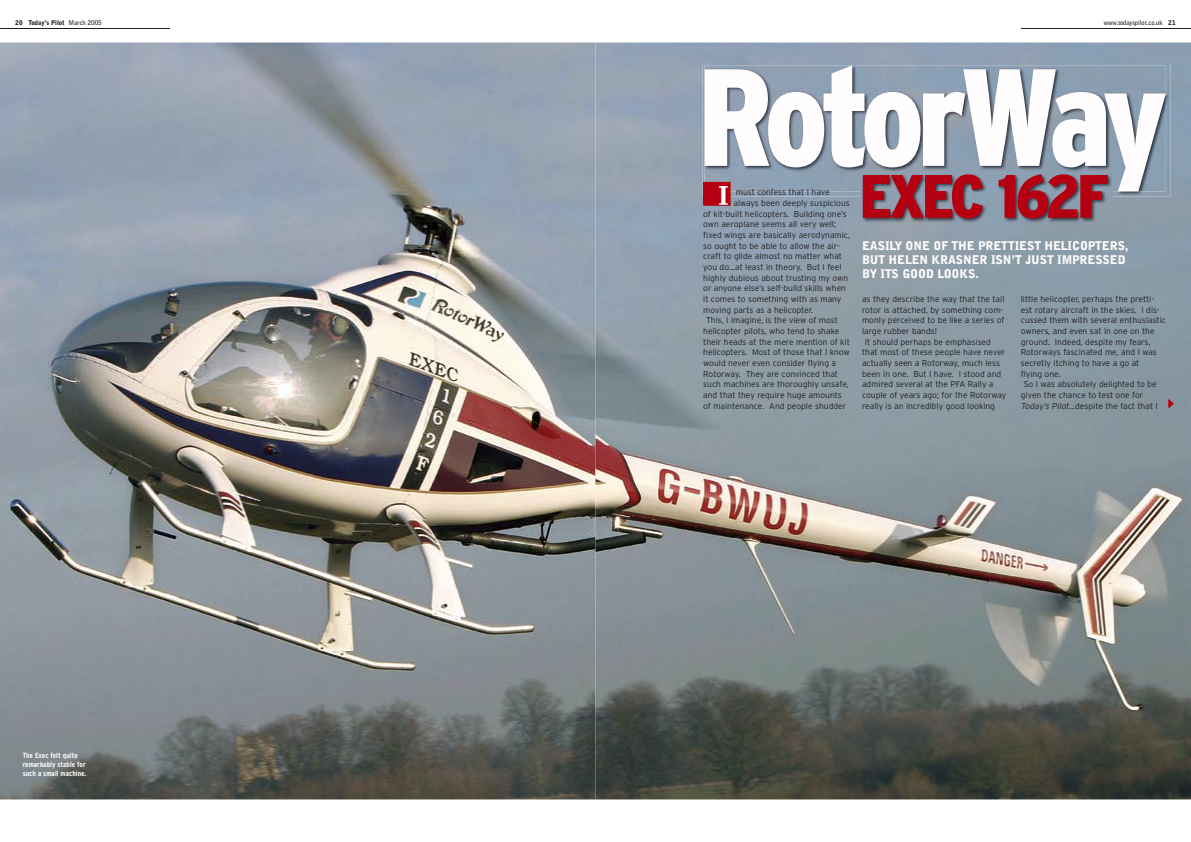
<style>
.page{position:relative;width:1191px;height:842px;background:#fff}
.page>*{position:absolute;margin:0;border:0;box-sizing:border-box;transform-origin:0 0}
.t1{font:900 condensed 137.9px "Interstate";letter-spacing:-.06em;color:#fffdfd}
.t2{font:900 26px "Bell Gothic BT";color:#fffdfd}
.t3{font:900 12px/14px "Bell Gothic BT";letter-spacing:-.01em;color:#fffdfd}
.t4{font:300 8.5px "Interstate";color:#211f22}
.t5{font:700 condensed 7.5px/9px "Interstate";letter-spacing:.005em;color:#fffdfd}
.t6{font:900 6.5px "Bell Gothic BT";letter-spacing:-.01em;color:#211f22}
.t7{font:700 6.5px "Bell Gothic BT";letter-spacing:-.01em;color:#211f22}
.s1{font-weight:700}
.s2{font-weight:900}
.s3{font-style:italic}
</style>
<div class="page">
<img style="left:0;top:43px;width:595px;height:756px">
<img style="left:595px;top:43px;width:596px;height:756px">
<hr style="left:0;top:28px;width:170px;height:1px;background:#211f22">
<hr style="left:1020px;top:28px;width:171px;height:1px;background:#211f22">
<img style="left:702px;top:64px;width:468px;height:33px">
<img style="left:702px;top:97px;width:36px;height:99px">
<img style="left:1134px;top:97px;width:36px;height:99px">
<img style="left:738px;top:191px;width:122px;height:5px">
<img style="left:1113px;top:191px;width:21px;height:5px">
<img style="left:704px;top:65px;width:461px;height:126px">
<img style="left:860px;top:191px;width:253px;height:33px">
<img style="left:860px;top:172px;width:253px;height:19px">
<svg style="left:863px;top:174px;width:244px;height:44px;background:#9b3b4b"></svg>
<svg style="left:703px;top:182px;width:27px;height:24px"></svg>
<svg style="left:1168px;top:399px;width:6px;height:10px"></svg>
<p class="t6" style="left:15px;top:18px;width:88px">20 Today’s Pilot <span class="s1">March 2005</span></p>
<p class="t7" style="left:1104px;top:18px;width:73px">www.todayspilot.co.uk <span class="s2">21</span></p>
<h1 class="t1" style="left:697px;top:41px;width:471px">RotorWay</h1>
<p class="t4" style="left:736px;top:187px;width:95px">must confess that I have</p>
<p class="t4" style="left:733px;top:198px;width:118px">always been deeply suspicious</p>
<p class="t4" style="left:703px;top:209px;width:145px">of kit-built helicopters. Building one’s</p>
<p class="t4" style="left:703px;top:219px;width:134px">own aeroplane seems all very well;</p>
<p class="t4" style="left:703px;top:230px;width:148px">fixed wings are basically aerodynamic,</p>
<p class="t4" style="left:703px;top:241px;width:138px">so ought to be able to allow the air-</p>
<p class="t4" style="left:703px;top:251px;width:140px">craft to glide almost no matter what</p>
<p class="t4" style="left:703px;top:262px;width:140px">you do...at least in theory. But I feel</p>
<p class="t4" style="left:703px;top:273px;width:146px">highly dubious about trusting my own</p>
<p class="t4" style="left:703px;top:283px;width:144px">or anyone else’s self-build skills when</p>
<p class="t4" style="left:703px;top:294px;width:140px">it comes to something with as many</p>
<p class="t4" style="left:703px;top:305px;width:112px">moving parts as a helicopter.</p>
<p class="t4" style="left:706px;top:315px;width:133px">This, I imagine, is the view of most</p>
<p class="t4" style="left:703px;top:326px;width:138px">helicopter pilots, who tend to shake</p>
<p class="t4" style="left:703px;top:337px;width:148px">their heads at the mere mention of kit</p>
<p class="t4" style="left:703px;top:347px;width:148px">helicopters. Most of those that I know</p>
<p class="t4" style="left:703px;top:358px;width:134px">would never even consider flying a</p>
<p class="t4" style="left:703px;top:369px;width:136px">Rotorway. They are convinced that</p>
<p class="t4" style="left:703px;top:379px;width:147px">such machines are thoroughly unsafe,</p>
<p class="t4" style="left:703px;top:390px;width:140px">and that they require huge amounts</p>
<p class="t4" style="left:703px;top:401px;width:144px">of maintenance. And people shudder</p>
<h2 class="t2" style="left:718px;top:179px;width:12px">I</h2>
<h3 class="t3" style="left:862px;top:238px;width:268px">EASILY ONE OF THE PRETTIEST HELICOPTERS,<br>BUT HELEN KRASNER ISN’T JUST IMPRESSED<br>BY ITS GOOD LOOKS.</h3>
<p class="t4" style="left:1020px;top:294px;width:135px">little helicopter, perhaps the pretti-</p>
<p class="t4" style="left:1020px;top:305px;width:140px">est rotary aircraft in the skies. I dis-</p>
<p class="t4" style="left:1020px;top:315px;width:147px">cussed them with several enthusiastic</p>
<p class="t4" style="left:1020px;top:326px;width:135px">owners, and even sat in one on the</p>
<p class="t4" style="left:1020px;top:337px;width:131px">ground. Indeed, despite my fears,</p>
<p class="t4" style="left:1020px;top:347px;width:138px">Rotorways fascinated me, and I was</p>
<p class="t4" style="left:1020px;top:358px;width:120px">secretly itching to have a go at</p>
<p class="t4" style="left:1020px;top:369px;width:41px">flying one.</p>
<p class="t4" style="left:1023px;top:379px;width:134px">So I was absolutely delighted to be</p>
<p class="t4" style="left:1020px;top:390px;width:124px">given the chance to test one for</p>
<p class="t4" style="left:1020px;top:401px;width:139px"><span class="s3">Today’s Pilot</span>…despite the fact that I</p>
<p class="t4" style="left:862px;top:294px;width:144px">as they describe the way that the tail</p>
<p class="t4" style="left:862px;top:305px;width:143px">rotor is attached, by something com-</p>
<p class="t4" style="left:862px;top:315px;width:144px">monly perceived to be like a series of</p>
<p class="t4" style="left:862px;top:326px;width:77px">large rubber bands!</p>
<p class="t4" style="left:865px;top:337px;width:127px">It should perhaps be emphasised</p>
<p class="t4" style="left:862px;top:347px;width:145px">that most of these people have never</p>
<p class="t4" style="left:862px;top:358px;width:139px">actually seen a Rotorway, much less</p>
<p class="t4" style="left:862px;top:369px;width:141px">been in one. But I have. I stood and</p>
<p class="t4" style="left:862px;top:379px;width:133px">admired several at the PFA Rally a</p>
<p class="t4" style="left:862px;top:390px;width:146px">couple of years ago; for the Rotorway</p>
<p class="t4" style="left:862px;top:401px;width:134px">really is an incredibly good looking</p>
<p class="t5" style="left:23px;top:751px;width:65px">The Exec felt quite remarkably stable for such a small machine.</p>
</div>
